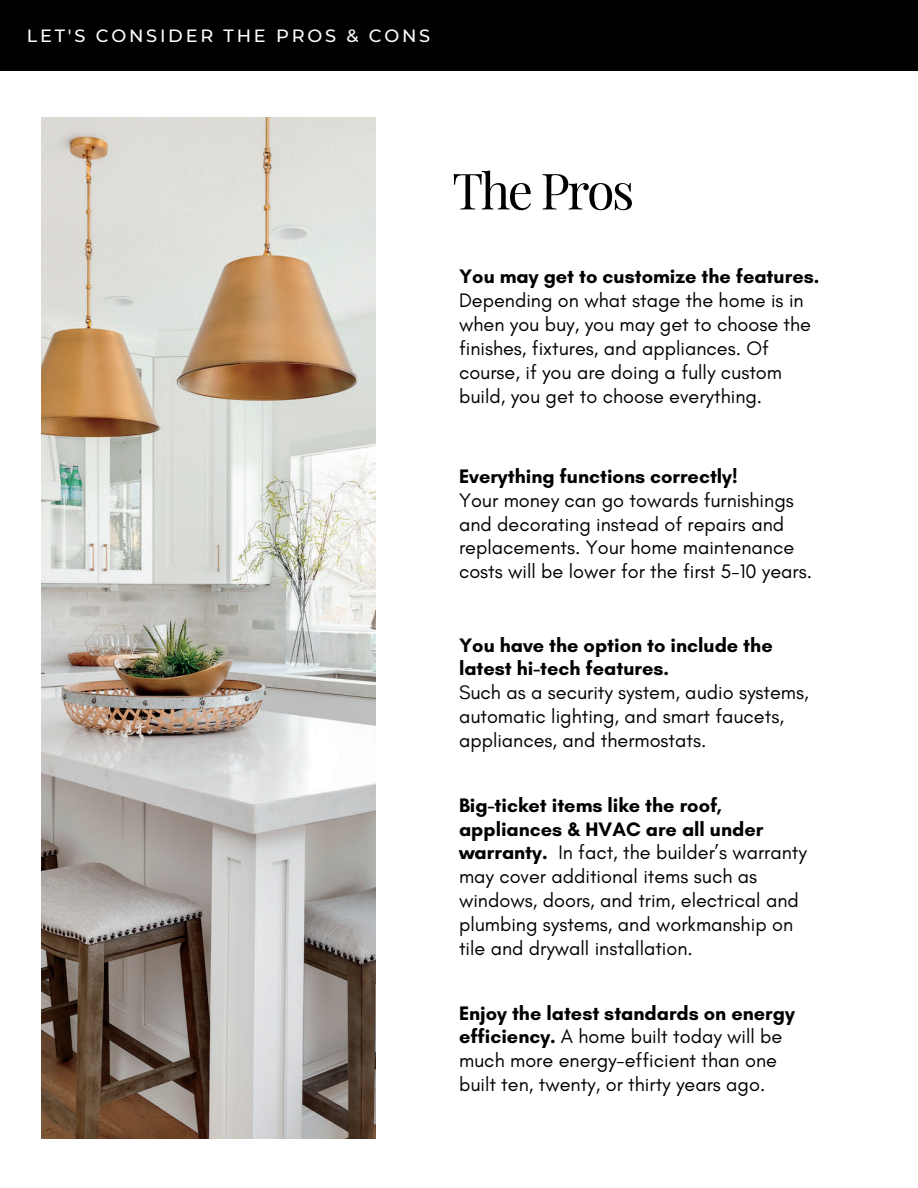
<style>
.page{position:relative;width:918px;height:1188px;background:#fff}
.page>*{position:absolute;margin:0;border:0;box-sizing:border-box;transform-origin:0 0}
.t1{font:50.1px "Playfair Display";letter-spacing:-.05em;color:#000}
.t2{font:19.95px/23.9px "Glacial Indifference";color:#000}
.t3{font:700 19.95px/23.9px "Glacial Indifference";color:#000}
.t4{font:500 17.7px "Montserrat";letter-spacing:.155em;color:#fff}
.s1{font-weight:700}
</style>
<div class="page">
<div style="left:0;top:0;width:918px;height:70px;background:#000"></div>
<img style="left:41px;top:117px;width:334px;height:1022px">
<p class="t4" style="left:27px;top:25px;width:405px">LET'S CONSIDER THE PROS &amp; CONS</p>
<h1 class="t1" style="left:452px;top:155px;width:184px">The Pros</h1>
<p class="t3" style="left:459px;top:264px;width:362px">You may get to customize the features.</p>
<p class="t2" style="left:459px;top:288px;width:354px">Depending on what stage the home is in when you buy, you may get to choose the finishes, fixtures, and appliances. Of course, if you are doing a fully custom build, you get to choose everything.</p>
<p class="t3" style="left:459px;top:464px;width:280px">Everything functions correctly!</p>
<p class="t2" style="left:459px;top:488px;width:355px">Your money can go towards furnishings and decorating instead of repairs and replacements. Your home maintenance costs will be lower for the first 5-10 years.</p>
<p class="t3" style="left:459px;top:633px;width:315px">You have the option to include the latest hi-tech features.</p>
<p class="t2" style="left:459px;top:680px;width:351px">Such as a security system, audio systems, automatic lighting, and smart faucets, appliances, and thermostats.</p>
<p class="t2" style="left:459px;top:793px;width:349px"><span class="s1">Big-ticket items like the roof, appliances &amp; HVAC are all under warranty.</span> In fact, the builder’s warranty may cover additional items such as windows, doors, and trim, electrical and plumbing systems, and workmanship on tile and drywall installation.</p>
<p class="t2" style="left:459px;top:1001px;width:337px"><span class="s1">Enjoy the latest standards on energy efficiency.</span> A home built today will be much more energy-efficient than one built ten, twenty, or thirty years ago.</p>
</div>
